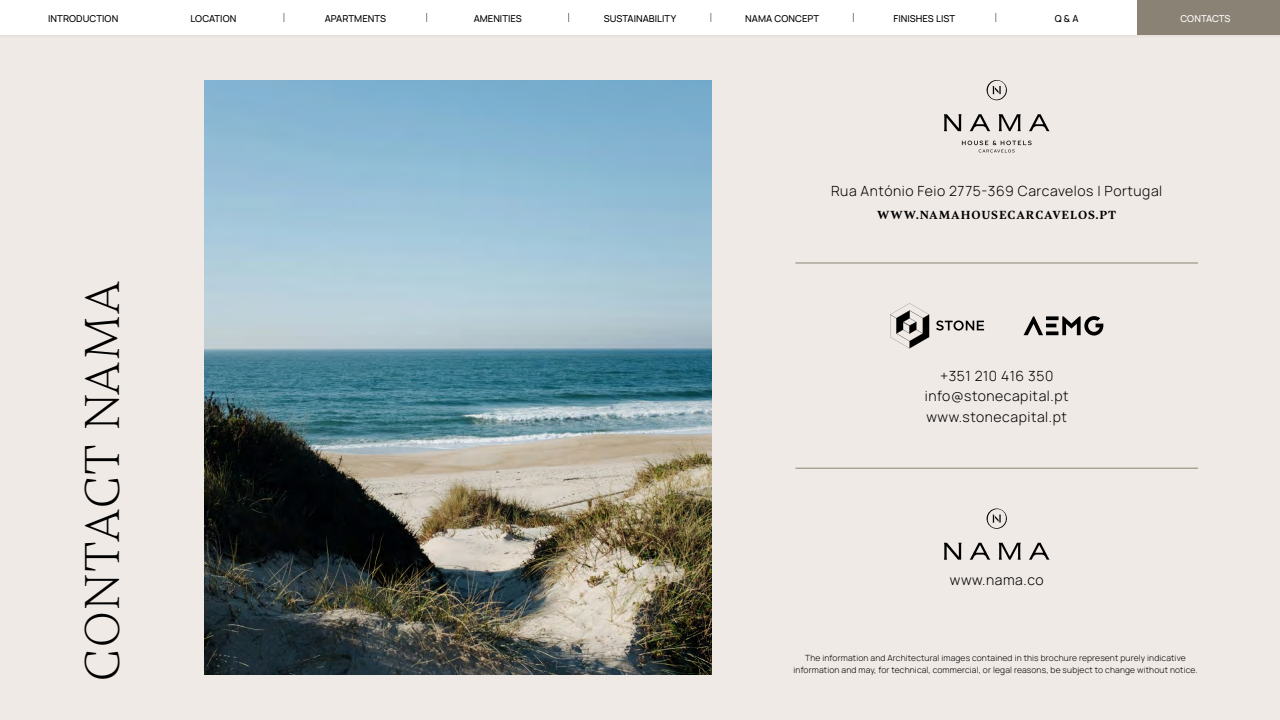
<style>
.page{position:relative;width:1280px;height:720px;background:#fff}
.page>*{position:absolute;margin:0;border:0;box-sizing:border-box;transform-origin:0 0}
.t1{font:300 50px "Gambetta";letter-spacing:.03em;color:#000}
.t2{font:300 14px/20.5px "Manrope";letter-spacing:.04em;color:#000;text-align:center}
.t3{font:700 12px "Gambetta";letter-spacing:.08em;color:#000}
.t4{font:500 9.5px "Manrope";letter-spacing:.005em;color:#000}
.t5{font:500 9.5px "Manrope";color:#fff}
.t6{font:300 8.5px/12px "Manrope";letter-spacing:.02em;color:#000;text-align:center}
</style>
<div class="page">
<div style="left:0;top:35px;width:1280px;height:685px;background:#f0eae6"></div>
<img style="left:205px;top:80px;width:506px;height:595px">
<svg style="left:936px;top:320px;width:48px;height:11px"></svg>
<svg style="left:890px;top:303px;width:39px;height:45px"></svg>
<svg style="left:1024px;top:316px;width:79px;height:20px"></svg>
<svg style="left:944px;top:80px;width:106px;height:73px"></svg>
<hr style="left:795px;top:263px;width:403px;height:1px;background:#8a8375">
<hr style="left:795px;top:468px;width:403px;height:1px;background:#8a8375">
<svg style="left:944px;top:509px;width:106px;height:51px"></svg>
<div style="left:0;top:0;width:1280px;height:39px;background:#eae4e0"></div>
<div style="left:569px;top:0;width:142px;height:35px;background:#fff"></div>
<div style="left:853px;top:0;width:143px;height:35px;background:#fff"></div>
<div style="left:996px;top:0;width:142px;height:35px;background:#fff"></div>
<div style="left:141px;top:0;width:144px;height:35px;background:#fff"></div>
<div style="left:711px;top:0;width:143px;height:35px;background:#fff"></div>
<div style="left:426px;top:0;width:143px;height:35px;background:#fff"></div>
<div style="left:284px;top:0;width:142px;height:35px;background:#fff"></div>
<div style="left:1138px;top:0;width:142px;height:35px;background:#8a8375"></div>
<div style="left:0;top:0;width:141px;height:35px;background:#fff"></div>
<p class="t4" style="left:48px;top:11px;width:72px">INTRODUCTION</p>
<p class="t4" style="left:190px;top:11px;width:47px">LOCATION</p>
<p class="t4" style="left:325px;top:11px;width:63px">APARTMENTS</p>
<p class="t4" style="left:474px;top:11px;width:50px">AMENITIES</p>
<p class="t4" style="left:604px;top:11px;width:74px">SUSTAINABILITY</p>
<p class="t4" style="left:745px;top:11px;width:75px">NAMA CONCEPT</p>
<p class="t4" style="left:894px;top:11px;width:63px">FINISHES LIST</p>
<p class="t4" style="left:1055px;top:11px;width:25px">Q &amp; A</p>
<p class="t5" style="left:1180px;top:11px;width:52px">CONTACTS</p>
<h1 class="t1" style="left:74px;top:680px;width:401px;rotate:-90deg">CONTACT NAMA</h1>
<h2 class="t2" style="left:831px;top:180px;width:333px">Rua António Feio 2775-369 Carcavelos | Portugal</h2>
<h3 class="t3" style="left:877px;top:208px;width:241px">WWW.NAMAHOUSECARCAVELOS.PT</h3>
<h2 class="t2" style="left:925px;top:365px;width:145px">+351 210 416 350 info@stonecapital.pt www.stonecapital.pt</h2>
<h2 class="t2" style="left:950px;top:569px;width:95px">www.nama.co</h2>
<p class="t6" style="left:794px;top:651px;width:405px">The information and Architectural images contained in this brochure represent purely indicative information and may, for technical, commercial, or legal reasons, be subject to change without notice.</p>
</div>
